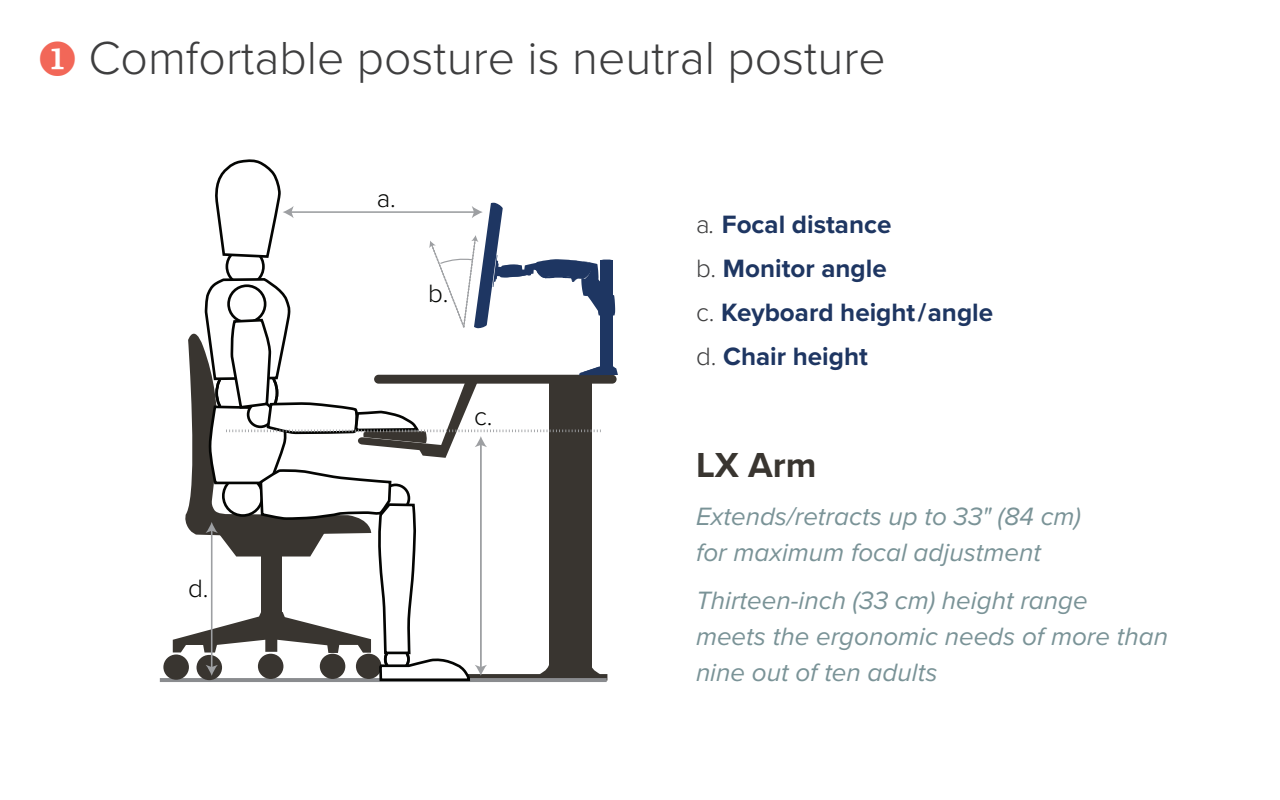
<style>
.page{position:relative;width:1280px;height:800px;background:#fff}
.page>*{position:absolute;margin:0;border:0;box-sizing:border-box;transform-origin:0 0}
.t1{font:300 48px "Proxima Nova";color:#3e3e3f}
.t2{font:700 36px "Proxima Nova";color:#393530}
.t3{font:italic 26px/36px "Proxima Nova";color:#7a9397}
.t4{font:700 26px "Proxima Nova";color:#1e3662}
.t5{font:300 26px "Proxima Nova";color:#040503}
.s1{color:#f26758}
.s2{font-weight:300;color:#3e3e3f}
.s3{font-weight:300;font-style:italic;color:#3e3e3f}
</style>
<div class="page">
<hr style="left:160px;top:678px;width:447px;height:4px;background:#8a8c8f">
<div style="left:163px;top:655px;width:26px;height:25px;background:#393530;border-radius:50%"></div>
<svg style="left:173px;top:159px;width:445px;height:523px"></svg>
<div style="left:601px;top:260px;width:12px;height:107px;background:#1e3662"></div>
<p class="t1" style="left:36px;top:29px;width:851px"><span class="s1">◆</span> Comfortable posture is neutral posture</p>
<p class="t5" style="left:188px;top:573px;width:22px">d.</p>
<p class="t5" style="left:377px;top:183px;width:21px">a.</p>
<p class="t5" style="left:428px;top:278px;width:22px">b.</p>
<p class="t5" style="left:474px;top:401px;width:20px">c.</p>
<p class="t4" style="left:696px;top:209px;width:197px"><span class="s2">a</span><span class="s3">.</span> Focal distance</p>
<p class="t4" style="left:696px;top:253px;width:192px"><span class="s2">b.</span> Monitor angle</p>
<p class="t4" style="left:696px;top:297px;width:299px"><span class="s2">c.</span> Keyboard height/angle</p>
<p class="t4" style="left:696px;top:341px;width:173px"><span class="s2">d.</span> Chair height</p>
<p class="t2" style="left:696px;top:444px;width:122px">LX Arm</p>
<p class="t3" style="left:696px;top:499px;width:387px">Extends/retracts up to 33" (84 cm) for maximum focal adjustment</p>
<p class="t3" style="left:696px;top:583px;width:474px">Thirteen-inch (33 cm) height range<br>meets the ergonomic needs of more than nine out of ten adults</p>
</div>
